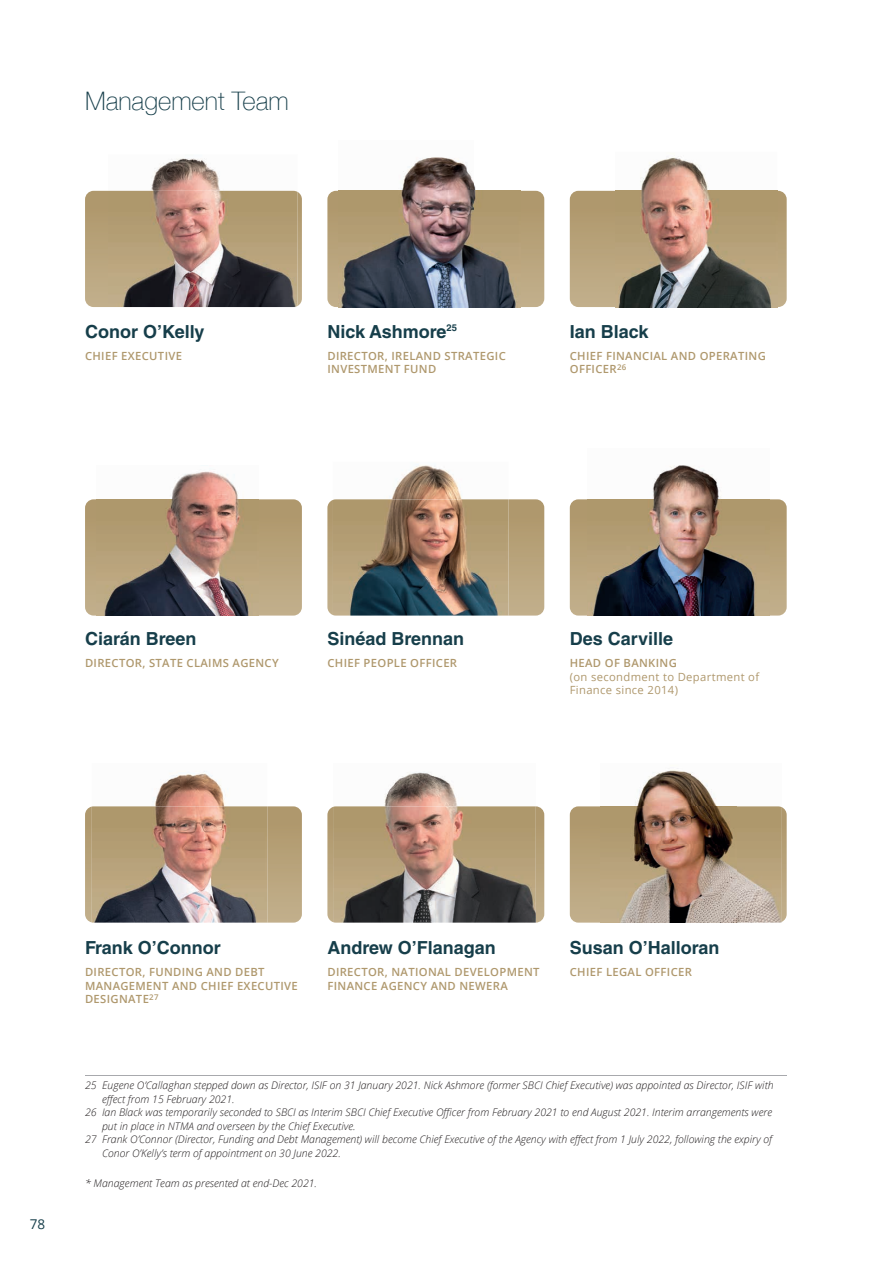
<style>
.page{position:relative;width:893px;height:1263px;background:#fff}
.page>*{position:absolute;margin:0;border:0;box-sizing:border-box;transform-origin:0 0}
.t1{font:100 25.5px "Helvetica Neue";color:#163e4a}
.t2{font:700 18px "Helvetica LT Std";color:#163e4a}
.t3{font:13.5px "Open Sans";color:#163e4a}
.t4{font:600 11.25px/13.5px "Open Sans";letter-spacing:.03em;color:#af986d}
.t5{font:11.25px/13.5px "Open Sans";letter-spacing:.03em;color:#af986d}
.t6{font:italic 300 10.5px "Open Sans";color:#231f20}
</style>
<div class="page">
<svg style="left:85px;top:191px;width:217px;height:116px;background:#b9a47d"></svg>
<svg style="left:85px;top:499px;width:217px;height:117px;background:#b9a47d"></svg>
<svg style="left:85px;top:806px;width:217px;height:117px;background:#b9a57e"></svg>
<svg style="left:327px;top:191px;width:217px;height:116px;background:#b9a47d"></svg>
<svg style="left:327px;top:499px;width:217px;height:117px;background:#baa57f"></svg>
<svg style="left:327px;top:806px;width:217px;height:117px;background:#bca984"></svg>
<svg style="left:570px;top:191px;width:217px;height:116px;background:#b8a37c"></svg>
<svg style="left:570px;top:499px;width:217px;height:117px;background:#b9a57e"></svg>
<hr style="left:85px;top:1075px;width:702px;height:1px;background:#a8a9ad">
<img style="left:615px;top:156px;width:162px;height:35px">
<img style="left:615px;top:191px;width:162px;height:116px">
<img style="left:97px;top:471px;width:162px;height:145px">
<img style="left:108px;top:158px;width:187px;height:33px">
<img style="left:108px;top:191px;width:190px;height:116px">
<img style="left:588px;top:465px;width:181px;height:151px">
<img style="left:339px;top:157px;width:181px;height:151px">
<img style="left:391px;top:464px;width:71px;height:35px">
<img style="left:333px;top:499px;width:175px;height:117px">
<img style="left:384px;top:772px;width:74px;height:34px">
<img style="left:333px;top:806px;width:203px;height:117px">
<img style="left:154px;top:771px;width:72px;height:35px">
<img style="left:92px;top:806px;width:175px;height:117px">
<img style="left:635px;top:768px;width:82px;height:38px">
<svg style="left:570px;top:806px;width:217px;height:117px;background:#a99075"></svg>
<h1 class="t1" style="left:85px;top:81px;width:205px">Management Team</h1>
<h2 class="t2" style="left:85px;top:320px;width:121px">Conor O’Kelly</h2>
<p class="t4" style="left:85px;top:349px;width:99px">CHIEF EXECUTIVE</p>
<h2 class="t2" style="left:327px;top:320px;width:131px">Nick Ashmore<sup>25</sup></h2>
<p class="t4" style="left:327px;top:349px;width:180px">DIRECTOR, IRELAND STRATEGIC<br>INVESTMENT FUND</p>
<h2 class="t2" style="left:570px;top:320px;width:80px">Ian Black</h2>
<p class="t4" style="left:570px;top:349px;width:198px">CHIEF FINANCIAL AND OPERATING<br>OFFICER<sup>26</sup></p>
<h2 class="t2" style="left:85px;top:628px;width:113px">Ciarán Breen</h2>
<p class="t4" style="left:85px;top:656px;width:195px">DIRECTOR, STATE CLAIMS AGENCY</p>
<h2 class="t2" style="left:327px;top:628px;width:138px">Sinéad Brennan</h2>
<p class="t4" style="left:327px;top:656px;width:131px">CHIEF PEOPLE OFFICER</p>
<h2 class="t2" style="left:570px;top:628px;width:105px">Des Carville</h2>
<p class="t4" style="left:570px;top:656px;width:109px">HEAD OF BANKING</p>
<p class="t5" style="left:570px;top:670px;width:191px">(on secondment to Department of<br>Finance since 2014)</p>
<p class="t3" style="left:30px;top:1215px;width:17px">78</p>
<h2 class="t2" style="left:85px;top:937px;width:137px">Frank O’Connor</h2>
<p class="t4" style="left:85px;top:965px;width:214px">DIRECTOR, FUNDING AND DEBT<br>MANAGEMENT AND CHIEF EXECUTIVE<br>DESIGNATE<sup>27</sup></p>
<h2 class="t2" style="left:327px;top:937px;width:170px">Andrew O’Flanagan</h2>
<p class="t4" style="left:327px;top:965px;width:214px">DIRECTOR, NATIONAL DEVELOPMENT<br>FINANCE AGENCY AND NEWERA</p>
<h2 class="t2" style="left:570px;top:937px;width:151px">Susan O’Halloran</h2>
<p class="t4" style="left:570px;top:965px;width:124px">CHIEF LEGAL OFFICER</p>
<p class="t6" style="left:85px;top:1078px;width:690px">25 Eugene O’Callaghan stepped down as Director, ISIF on 31 January 2021. Nick Ashmore (former SBCI Chief Executive) was appointed as Director, ISIF with</p>
<p class="t6" style="left:102px;top:1092px;width:134px">effect from 15 February 2021.</p>
<p class="t6" style="left:85px;top:1105px;width:689px">26 Ian Black was temporarily seconded to SBCI as Interim SBCI Chief Executive Officer from February 2021 to end August 2021. Interim arrangements were</p>
<p class="t6" style="left:102px;top:1119px;width:255px">put in place in NTMA and overseen by the Chief Executive.</p>
<p class="t6" style="left:85px;top:1132px;width:689px">27 Frank O’Connor (Director, Funding and Debt Management) will become Chief Executive of the Agency with effect from 1 July 2022, following the expiry of</p>
<p class="t6" style="left:102px;top:1146px;width:240px">Conor O’Kelly’s term of appointment on 30 June 2022.</p>
<p class="t6" style="left:85px;top:1176px;width:233px">* Management Team as presented at end-Dec 2021.</p>
</div>
